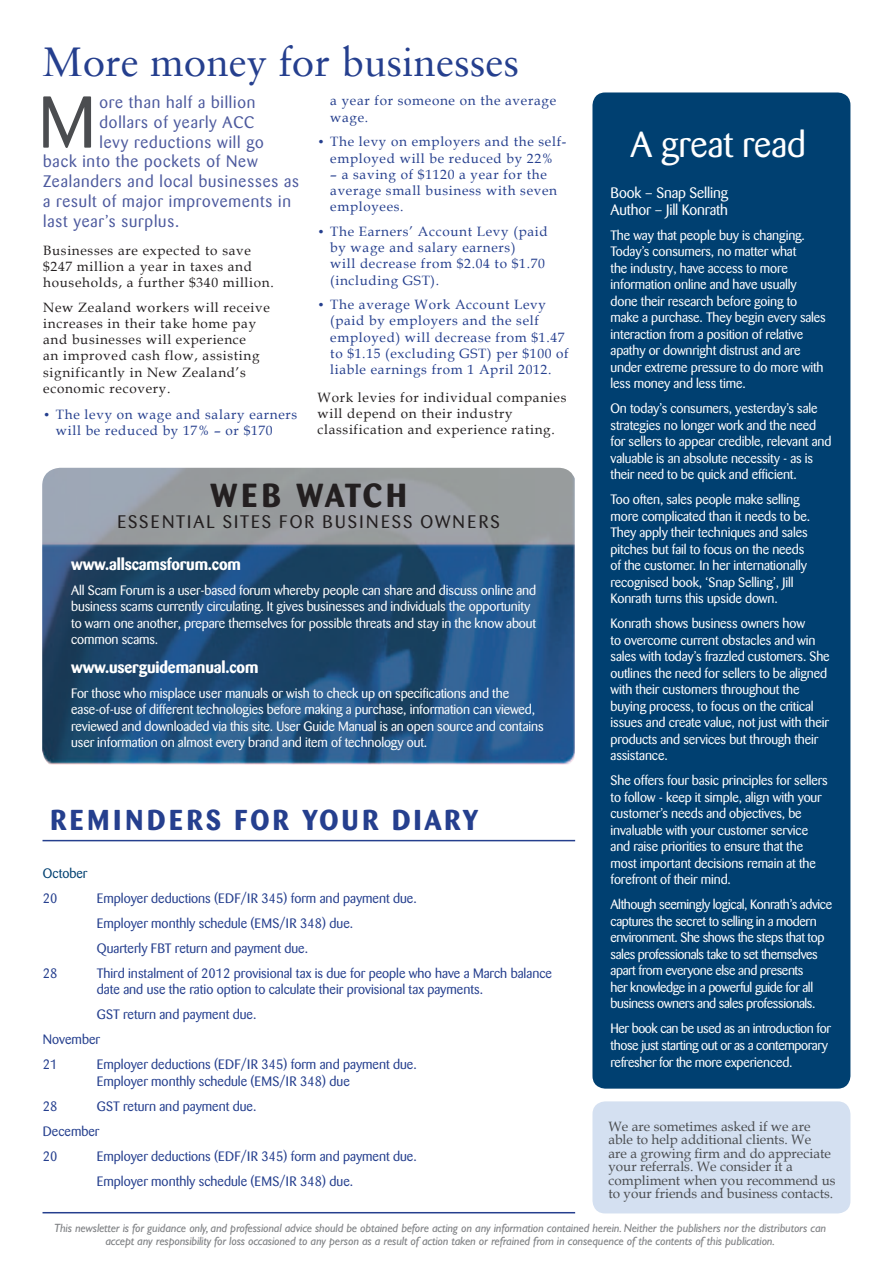
<style>
.page{position:relative;width:893px;height:1263px;background:#fff}
.page>*{position:absolute;margin:0;border:0;box-sizing:border-box;transform-origin:0 0}
.Body_Text_-_1st_Para{font:72.6px "Barmeno";color:#4b4d50}
.Title_-_Article{font:40.5px "Sabon LT";color:#253f8e}
.Box_Article_-_Title{font:36px "Barmeno";color:#fff}
.t1{font:700 33px "Barmeno";letter-spacing:.09em;color:#231f20}
.t2{font:700 28.5px "Barmeno";letter-spacing:.12em;color:#253f8e}
.t3{font:18px "Barmeno";letter-spacing:.12em;color:#231f20}
.Body_Text_-_1st_Para-2{font:16.5px "Barmeno";letter-spacing:.05em;color:#4d5a9e}
.Box_Article_-_Body_T{font:700 16.5px "Barmeno";letter-spacing:-.01em;color:#fff}
.Box_Article_-_Sub_He{font:700 16.5px "Barmeno";letter-spacing:-.01em;color:#fff}
.Box_Article_-_Body_T-2{font:15px/16.5px "Barmeno";letter-spacing:-.01em;color:#fff}
.Box_Article_-_Body_T-3{font:13.5px/16.5px "Barmeno";letter-spacing:-.01em;color:#fff}
.Box_Article_-_Body_T-4{font:13.5px/16.5px "Barmeno";color:#253f8e}
.Body_Text_-_Bullets{font:13.5px/16.2px "Book Antiqua";letter-spacing:.05em;color:#253f8e}
.Box_Article_-_Body_T-5{font:13.5px/16.5px "Barmeno";letter-spacing:-.03em;color:#fff}
.Body_Text{font:13.5px/16.2px "Book Antiqua";letter-spacing:.05em;color:#231f20}
.Body_Text-2{font:13.5px/13.5px "Book Antiqua";color:#4b4d50}
.Box_Article_-_Body_T-6{font:13.5px "Barmeno";color:#004071}
.t4{font:italic 12px/13.2px "Gill Sans Std";letter-spacing:-.01em;color:#808285;text-align:center}
.s1{font-size:12px}
</style>
<div class="page">
<img style="left:42px;top:468px;width:533px;height:296px">
<div style="left:592px;top:92px;width:258px;height:997px;background:#004071;border-radius:13px"></div>
<hr style="left:43px;top:840px;width:532px;height:1px;background:#253f8e">
<hr style="left:43px;top:1212px;width:532px;height:1px;background:#253f8e">
<div style="left:592px;top:1101px;width:258px;height:112px;background:#d4e0f1;border-radius:13px"></div>
<p class="Title_-_Article" style="left:42px;top:37px;width:479px">More money for businesses</p>
<p class="Body_Text_-_Bullets" style="left:330px;top:92px;width:227px">a year for someone on the average wage.</p>
<p class="Body_Text_-_Bullets" style="left:317px;top:133px;width:250px;text-align:center"><span class="s1">•</span> The levy on employers and the self&shy;employed will be reduced by 22%</p>
<p class="Body_Text_-_Bullets" style="left:330px;top:166px;width:228px">– a saving of $1120 a year for the average small business with seven employees.</p>
<p class="Body_Text_-_Bullets" style="left:330px;top:223px;width:219px;text-indent:-13px"><span class="s1">•</span> The Earners’ Account Levy (paid by wage and salary earners)<br>will decrease from $2.04 to $1.70 (including GST).</p>
<p class="Body_Text_-_Bullets" style="left:330px;top:296px;width:240px;text-indent:-13px"><span class="s1">•</span> The average Work Account Levy (paid by employers and the self employed) will decrease from $1.47 to $1.15 (excluding GST) per $100 of liable earnings from 1 April 2012.</p>
<p class="Body_Text" style="left:317px;top:389px;width:250px">Work levies for individual companies will depend on their industry classification and experience rating.</p>
<p class="Body_Text_-_1st_Para" style="left:38px;top:81px;width:59px">M</p>
<p class="Body_Text_-_1st_Para-2" style="left:100px;top:93px;width:157px">ore than half a billion</p>
<p class="Body_Text_-_1st_Para-2" style="left:100px;top:113px;width:156px">dollars of yearly ACC</p>
<p class="Body_Text_-_1st_Para-2" style="left:100px;top:132px;width:166px">levy reductions will go</p>
<p class="Body_Text_-_1st_Para-2" style="left:43px;top:152px;width:216px">back into the pockets of New</p>
<p class="Body_Text_-_1st_Para-2" style="left:43px;top:172px;width:257px">Zealanders and local businesses as</p>
<p class="Body_Text_-_1st_Para-2" style="left:43px;top:192px;width:249px">a result of major improvements in</p>
<p class="Body_Text_-_1st_Para-2" style="left:43px;top:212px;width:137px">last year’s surplus.</p>
<p class="Body_Text" style="left:43px;top:242px;width:232px">Businesses are expected to save $247 million a year in taxes and households, a further $340 million.</p>
<p class="Body_Text" style="left:43px;top:299px;width:228px">New Zealand workers will receive increases in their take home pay and businesses will experience<br>an improved cash flow, assisting significantly in New Zealand’s economic recovery.</p>
<p class="Body_Text_-_Bullets" style="left:56px;top:406px;width:243px;text-indent:-13px"><span class="s1">•</span> The levy on wage and salary earners will be reduced by 17% – or $170</p>
<p class="Box_Article_-_Title" style="left:631px;top:123px;width:177px">A great read</p>
<p class="Box_Article_-_Body_T-2" style="left:611px;top:185px;width:119px">Book – Snap Selling<br>Author – Jill Konrath</p>
<p class="Box_Article_-_Body_T-3" style="left:611px;top:227px;width:217px">The way that people buy is changing.<br>Today’s consumers, no matter what<br>the industry, have access to more information online and have usually done their research before going to make a purchase. They begin every sales interaction from a position of relative apathy or downright distrust and are under extreme pressure to do more with less money and less time.</p>
<p class="Box_Article_-_Body_T-3" style="left:611px;top:401px;width:222px">On today’s consumers, yesterday’s sale strategies no longer work and the need for sellers to appear credible, relevant and valuable is an absolute necessity - as is their need to be quick and efficient.</p>
<p class="Box_Article_-_Body_T-3" style="left:611px;top:492px;width:201px">Too often, sales people make selling more complicated than it needs to be.<br>They apply their techniques and sales pitches but fail to focus on the needs of the customer. In her internationally recognised book, ‘Snap Selling’, Jill Konrath turns this upside down.</p>
<p class="Box_Article_-_Body_T-3" style="left:611px;top:616px;width:221px">Konrath shows business owners how<br>to overcome current obstacles and win sales with today’s frazzled customers. She outlines the need for sellers to be aligned with their customers throughout the buying process, to focus on the critical issues and create value, not just with their products and services but through their assistance.</p>
<p class="Box_Article_-_Body_T-3" style="left:611px;top:773px;width:219px">She offers four basic principles for sellers to follow - keep it simple, align with your customer’s needs and objectives, be invaluable with your customer service and raise priorities to ensure that the most important decisions remain at the forefront of their mind.</p>
<p class="Box_Article_-_Body_T-5" style="left:611px;top:897px;width:223px">Although seemingly logical, Konrath’s advice captures the secret to selling in a modern environment. She shows the steps that top sales professionals take to set themselves apart from everyone else and presents<br>her knowledge in a powerful guide for all business owners and sales professionals.</p>
<p class="Box_Article_-_Body_T-5" style="left:611px;top:1021px;width:222px">Her book can be used as an introduction for those just starting out or as a contemporary refresher for the more experienced.</p>
<p class="t1" style="left:211px;top:475px;width:198px">WEB WATCH</p>
<p class="t3" style="left:117px;top:512px;width:384px">ESSENTIAL SITES FOR BUSINESS OWNERS</p>
<p class="Box_Article_-_Sub_He" style="left:71px;top:554px;width:171px">www.allscamsforum.com</p>
<p class="Box_Article_-_Body_T-3" style="left:71px;top:582px;width:466px">All Scam Forum is a user-based forum whereby people can share and discuss online and business scams currently circulating. It gives businesses and individuals the opportunity to warn one another, prepare themselves for possible threats and stay in the know about common scams.</p>
<p class="Box_Article_-_Body_T" style="left:71px;top:657px;width:189px">www.userguidemanual.com</p>
<p class="Box_Article_-_Body_T-3" style="left:71px;top:685px;width:474px">For those who misplace user manuals or wish to check up on specifications and the ease-of-use of different technologies before making a purchase, information can viewed, reviewed and downloaded via this site. User Guide Manual is an open source and contains user information on almost every brand and item of technology out.</p>
<p class="t2" style="left:50px;top:802px;width:429px">REMINDERS FOR YOUR DIARY</p>
<p class="Box_Article_-_Body_T-6" style="left:43px;top:865px;width:46px">October</p>
<p class="Box_Article_-_Body_T-4" style="left:43px;top:890px;width:16px">20</p>
<p class="Box_Article_-_Body_T-4" style="left:97px;top:890px;width:321px">Employer deductions (EDF/IR 345) form and payment due.</p>
<p class="Box_Article_-_Body_T-4" style="left:97px;top:915px;width:258px">Employer monthly schedule (EMS/IR 348) due.</p>
<p class="Box_Article_-_Body_T-4" style="left:97px;top:940px;width:213px">Quarterly FBT return and payment due.</p>
<p class="Box_Article_-_Body_T-4" style="left:43px;top:965px;width:16px">28</p>
<p class="Box_Article_-_Body_T-4" style="left:97px;top:965px;width:457px">Third instalment of 2012 provisional tax is due for people who have a March balance date and use the ratio option to calculate their provisional tax payments.</p>
<p class="Box_Article_-_Body_T-4" style="left:97px;top:1006px;width:161px">GST return and payment due.</p>
<p class="Box_Article_-_Body_T-4" style="left:43px;top:1031px;width:59px">November</p>
<p class="Box_Article_-_Body_T-4" style="left:43px;top:1056px;width:16px">21</p>
<p class="Box_Article_-_Body_T-4" style="left:97px;top:1056px;width:321px">Employer deductions (EDF/IR 345) form and payment due.<br>Employer monthly schedule (EMS/IR 348) due</p>
<p class="Box_Article_-_Body_T-4" style="left:43px;top:1098px;width:16px">28</p>
<p class="Box_Article_-_Body_T-4" style="left:97px;top:1098px;width:161px">GST return and payment due.</p>
<p class="Box_Article_-_Body_T-4" style="left:43px;top:1123px;width:58px">December</p>
<p class="Box_Article_-_Body_T-4" style="left:43px;top:1148px;width:16px">20</p>
<p class="Box_Article_-_Body_T-4" style="left:97px;top:1148px;width:321px">Employer deductions (EDF/IR 345) form and payment due.</p>
<p class="Box_Article_-_Body_T-4" style="left:97px;top:1173px;width:258px">Employer monthly schedule (EMS/IR 348) due.</p>
<p class="Body_Text-2" style="left:608px;top:1119px;width:229px">We are sometimes asked if we are able to help additional clients. We<br>are a growing firm and do appreciate your referrals. We consider it a compliment when you recommend us to your friends and business contacts.</p>
<p class="t4" style="left:54px;top:1221px;width:773px">This newsletter is for guidance only, and professional advice should be obtained before acting on any information contained herein. Neither the publishers nor the distributors can accept any responsibility for loss occasioned to any person as a result of action taken or refrained from in consequence of the contents of this publication.</p>
</div>
